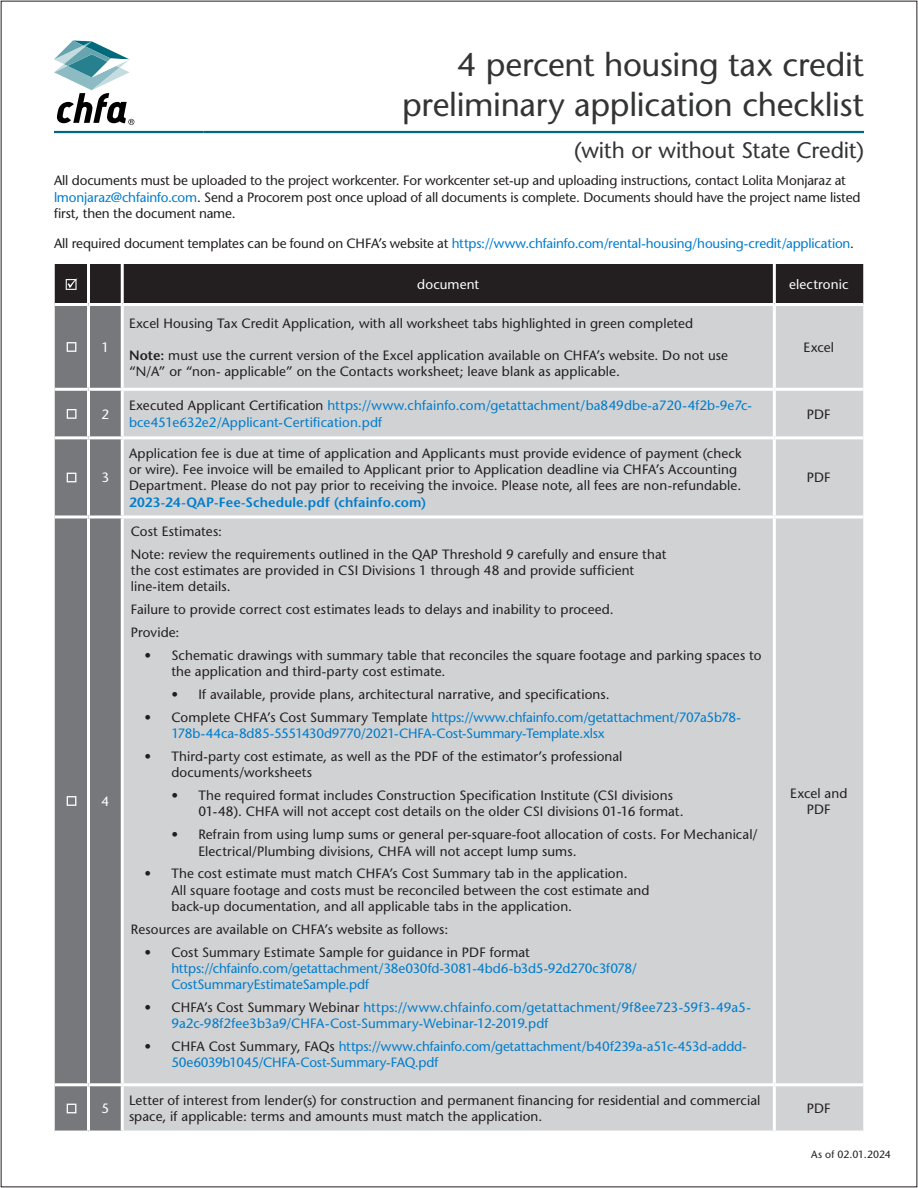
<style>
.page{position:relative;width:918px;height:1188px;background:#fff}
.page>*{position:absolute;margin:0;border:0;box-sizing:border-box;transform-origin:0 0}
.t1{font:500 33px/39.6px "Stone Sans Std";letter-spacing:-.01em;color:#333534;text-align:right}
.t2{font:500 22.5px "Stone Sans Std";letter-spacing:-.01em;color:#333534}
.table_center_form{font:500 13.5px/16.2px "Stone Sans Std";letter-spacing:.005em;color:#231f20}
.table_left_9pt_form_table{font:500 13.5px/16.2px "Stone Sans Std";letter-spacing:-.005em;color:#007dcc}
.basic_indent{font:500 13.5px/16.2px "Stone Sans Std";letter-spacing:-.01em;color:#231f20}
.table_left_9pt_form_table-2{font:500 13.5px/16.2px "Stone Sans Std";letter-spacing:.005em;color:#231f20}
.basic_indent-2{font:500 13.5px "Stone Sans Std";letter-spacing:-.015em;color:#007dcc}
.table_head{font:500 13.5px "Stone Sans Std";letter-spacing:.01em;color:#fff}
.table_head_sub_number{font:500 13.5px "Stone Sans Std";color:#fff}
.NumberCol_FormTable{font:500 13.5px "Stone Sans Std";color:#fff}
.basic_indent-3{font:500 10.5px "Stone Sans Std";letter-spacing:-.01em;color:#231f20}
.s1{color:#007dcc}
.s2{color:#231f20}
.s3{font-weight:600}
.s4{font-weight:600;color:#007dcc}
</style>
<div class="page">
<hr style="left:54px;top:131px;width:149px;height:2px;background:#00697a">
<hr style="left:203px;top:131px;width:661px;height:2px;background:#00697a">
<svg style="left:54px;top:40px;width:80px;height:85px"></svg>
<div style="left:55px;top:306px;width:66px;height:825px;background:#76787b"></div>
<div style="left:124px;top:306px;width:739px;height:825px;background:#d1d2d4"></div>
<hr style="left:88px;top:436px;width:34px;height:3px;background:#fff">
<hr style="left:55px;top:515px;width:33px;height:3px;background:#fff">
<hr style="left:88px;top:515px;width:34px;height:3px;background:#fff">
<hr style="left:55px;top:1083px;width:33px;height:3px;background:#fff">
<hr style="left:88px;top:1083px;width:34px;height:3px;background:#fff">
<hr style="left:55px;top:388px;width:33px;height:3px;background:#fff">
<hr style="left:88px;top:388px;width:34px;height:3px;background:#fff">
<hr style="left:55px;top:436px;width:33px;height:3px;background:#fff">
<hr style="left:87px;top:306px;width:3px;height:82px;background:#fff">
<hr style="left:87px;top:391px;width:3px;height:45px;background:#fff">
<hr style="left:87px;top:439px;width:3px;height:76px;background:#fff">
<hr style="left:87px;top:518px;width:3px;height:565px;background:#fff">
<hr style="left:87px;top:1086px;width:3px;height:45px;background:#fff">
<hr style="left:773px;top:306px;width:3px;height:82px;background:#fff">
<hr style="left:122px;top:388px;width:652px;height:3px;background:#fff">
<hr style="left:774px;top:388px;width:89px;height:3px;background:#fff">
<hr style="left:773px;top:391px;width:3px;height:45px;background:#fff">
<hr style="left:122px;top:436px;width:652px;height:3px;background:#fff">
<hr style="left:774px;top:436px;width:89px;height:3px;background:#fff">
<hr style="left:773px;top:439px;width:3px;height:76px;background:#fff">
<hr style="left:122px;top:515px;width:652px;height:3px;background:#fff">
<hr style="left:774px;top:515px;width:89px;height:3px;background:#fff">
<hr style="left:773px;top:518px;width:3px;height:565px;background:#fff">
<hr style="left:122px;top:1083px;width:652px;height:3px;background:#fff">
<hr style="left:774px;top:1083px;width:89px;height:3px;background:#fff">
<hr style="left:773px;top:1086px;width:3px;height:45px;background:#fff">
<div style="left:55px;top:264px;width:808px;height:40px;background:#231f20"></div>
<svg style="left:67px;top:342px;width:9px;height:10px"></svg>
<svg style="left:67px;top:409px;width:10px;height:10px"></svg>
<svg style="left:67px;top:473px;width:9px;height:9px"></svg>
<svg style="left:67px;top:796px;width:9px;height:10px"></svg>
<svg style="left:67px;top:1104px;width:9px;height:9px"></svg>
<h1 class="t1" style="left:402px;top:45px;width:463px">4 percent housing tax credit preliminary application checklist</h1>
<h2 class="t2" style="left:574px;top:137px;width:291px">(with or without State Credit)</h2>
<p class="basic_indent" style="left:54px;top:173px;width:808px">All documents must be uploaded to the project workcenter. For workcenter set-up and uploading instructions, contact Lolita Monjaraz at <span class="s1">lmonjaraz@chfainfo.com</span>. Send a Procorem post once upload of all documents is complete. Documents should have the project name listed first, then the document name.</p>
<p class="basic_indent-2" style="left:54px;top:235px;width:802px"><span class="s2">All required document templates can be found on CHFA’s website at</span> https://www.chfainfo.com/rental-housing/housing-credit/application<span class="s2">.</span></p>
<p class="table_head_sub_number" style="left:102px;top:339px;width:9px">1</p>
<p class="table_head" style="left:417px;top:276px;width:63px">document</p>
<p class="table_head" style="left:789px;top:276px;width:61px">electronic</p>
<p class="table_left_9pt_form_table-2" style="left:129px;top:315px;width:566px">Excel Housing Tax Credit Application, with all worksheet tabs highlighted in green completed</p>
<p class="table_left_9pt_form_table-2" style="left:129px;top:347px;width:601px"><span class="s3">Note:</span> must use the current version of the Excel application available on CHFA’s website. Do not use “N/A” or “non- applicable” on the Contacts worksheet; leave blank as applicable.</p>
<p class="table_center_form" style="left:804px;top:339px;width:32px">Excel</p>
<p class="NumberCol_FormTable" style="left:102px;top:406px;width:9px">2</p>
<p class="table_left_9pt_form_table" style="left:129px;top:398px;width:624px"><span class="s2">Executed Applicant Certification</span> https://www.chfainfo.com/getattachment/ba849dbe-a720-4f2b-9e7c&shy;bce451e632e2/Applicant-Certification.pdf</p>
<p class="table_center_form" style="left:807px;top:406px;width:25px">PDF</p>
<p class="table_head_sub_number" style="left:102px;top:470px;width:9px">3</p>
<p class="table_head_sub_number" style="left:102px;top:793px;width:9px">4</p>
<p class="table_center_form" style="left:129px;top:445px;width:614px">Application fee is due at time of application and Applicants must provide evidence of payment (check or wire). Fee invoice will be emailed to Applicant prior to Application deadline via CHFA’s Accounting Department. Please do not pay prior to receiving the invoice. Please note, all fees are non-refundable.<br><span class="s4">2023-24-QAP-Fee-Schedule.pdf (chfainfo.com)</span></p>
<p class="table_center_form" style="left:131px;top:523px;width:93px">Cost Estimates:</p>
<p class="table_center_form" style="left:131px;top:546px;width:537px">Note: review the requirements outlined in the QAP Threshold 9 carefully and ensure that the cost estimates are provided in CSI Divisions 1 through 48 and provide sufficient line-item details.</p>
<p class="table_center_form" style="left:131px;top:601px;width:484px">Failure to provide correct cost estimates leads to delays and inability to proceed.</p>
<p class="table_center_form" style="left:131px;top:624px;width:50px">Provide:</p>
<p class="table_center_form" style="left:171px;top:647px;width:592px;text-indent:-27px">• Schematic drawings with summary table that reconciles the square footage and parking spaces to the application and third-party cost estimate.</p>
<p class="table_center_form" style="left:171px;top:686px;width:440px">• If available, provide plans, architectural narrative, and specifications.</p>
<p class="table_left_9pt_form_table" style="left:171px;top:709px;width:571px;text-indent:-27px"><span class="s2">• Complete CHFA’s Cost Summary Template</span> https://www.chfainfo.com/getattachment/707a5b78-<br>178b-44ca-8d85-5551430d9770/2021-CHFA-Cost-Summary-Template.xlsx</p>
<p class="table_center_form" style="left:171px;top:748px;width:453px;text-indent:-27px">• Third-party cost estimate, as well as the PDF of the estimator’s professional documents/worksheets</p>
<p class="table_center_form" style="left:198px;top:787px;width:487px;text-indent:-27px">• The required format includes Construction Specification Institute (CSI divisions<br>01-48). CHFA will not accept cost details on the older CSI divisions 01-16 format.</p>
<p class="table_center_form" style="left:198px;top:827px;width:561px;text-indent:-27px">• Refrain from using lump sums or general per-square-foot allocation of costs. For Mechanical/<br>Electrical/Plumbing divisions, CHFA will not accept lump sums.</p>
<p class="table_center_form" style="left:171px;top:866px;width:480px;text-indent:-27px">• The cost estimate must match CHFA’s Cost Summary tab in the application.<br>All square footage and costs must be reconciled between the cost estimate and back-up documentation, and all applicable tabs in the application.</p>
<p class="table_center_form" style="left:131px;top:921px;width:319px">Resources are available on CHFA’s website as follows:</p>
<p class="table_left_9pt_form_table" style="left:171px;top:944px;width:467px;text-indent:-27px"><span class="s2">• Cost Summary Estimate Sample for guidance in PDF format </span>https://chfainfo.com/getattachment/38e030fd-3081-4bd6-b3d5-92d270c3f078/<br>CostSummaryEstimateSample.pdf</p>
<p class="table_left_9pt_form_table" style="left:171px;top:999px;width:581px;text-indent:-27px"><span class="s2">• CHFA’s Cost Summary Webinar</span> https://www.chfainfo.com/getattachment/9f8ee723-59f3-49a5-<br>9a2c-98f2fee3b3a9/CHFA-Cost-Summary-Webinar-12-2019.pdf</p>
<p class="table_left_9pt_form_table" style="left:171px;top:1038px;width:577px;text-indent:-27px"><span class="s2">• CHFA Cost Summary, FAQs</span> https://www.chfainfo.com/getattachment/b40f239a-a51c-453d-addd-<br>50e6039b1045/CHFA-Cost-Summary-FAQ.pdf</p>
<p class="table_center_form" style="left:807px;top:470px;width:25px">PDF</p>
<p class="table_center_form" style="left:790px;top:785px;width:59px;text-align:center">Excel and<br>PDF</p>
<p class="table_head_sub_number" style="left:102px;top:1101px;width:9px">5</p>
<p class="table_center_form" style="left:129px;top:1093px;width:633px">Letter of interest from lender(s) for construction and permanent financing for residential and commercial space, if applicable: terms and amounts must match the application.</p>
<p class="table_center_form" style="left:807px;top:1101px;width:25px">PDF</p>
<p class="basic_indent-3" style="left:811px;top:1148px;width:81px">As of 02.01.2024</p>
</div>
